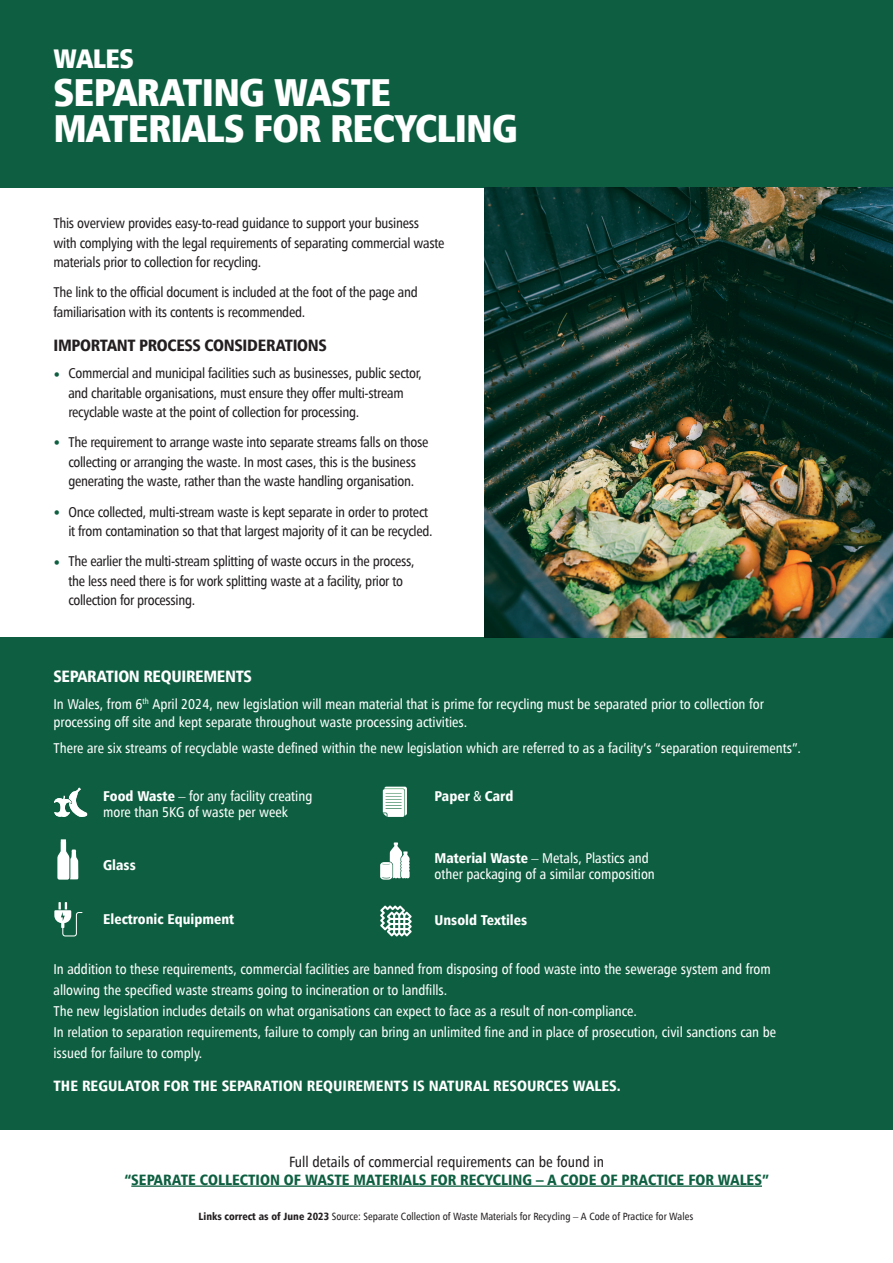
<style>
.page{position:relative;width:893px;height:1263px;background:#fff}
.page>*{position:absolute;margin:0;border:0;box-sizing:border-box;transform-origin:0 0}
.t1{font:900 condensed 39px/36px "Humanist 777 BT";letter-spacing:-.02em;color:#fff}
.t2{font:900 condensed 27px "Humanist 777 BT";letter-spacing:-.02em;color:#fff}
.t3{font:900 condensed 16.5px "Humanist 777 BT";letter-spacing:-.02em;color:#231f20}
.t4{font:900 condensed 16.5px "Humanist 777 BT";letter-spacing:-.02em;color:#fff}
.t5{font:900 condensed 15px "Humanist 777 BT";color:#0e5f41}
.t6{font:900 condensed 15px "Humanist 777 BT";color:#fff}
.t7{font:15px "Humanist 777 BT Cn Rm";color:#231f20}
.t8{font:15px "Humanist 777 BT Cn Rm";color:#0e5f41}
.t9{font:14.25px/19.5px "Humanist 777 BT Cn Rm";letter-spacing:-.02em;color:#231f20}
.t10{font:14.25px/21px "Humanist 777 BT Cn Rm";color:#fff}
.t11{font:900 condensed 14.25px "Humanist 777 BT";color:#fff}
.t12{font:10.5px "Humanist 777 BT Cn Rm";color:#231f20}
.s1{font-family:"Humanist 777 BT";font-weight:900;font-stretch:condensed}
.s2{font-family:"Humanist 777 BT Cn Rm";font-weight:400;font-stretch:normal}
</style>
<div class="page">
<div style="left:0;top:638px;width:893px;height:492px;background:#0e5f41"></div>
<hr style="left:131px;top:1185px;width:631px;height:2px;background:#0e5f41">
<div style="left:0;top:0;width:893px;height:187px;background:#0e5f41"></div>
<img style="left:485px;top:187px;width:408px;height:451px">
<svg style="left:54px;top:788px;width:33px;height:29px"></svg>
<svg style="left:380px;top:842px;width:30px;height:38px"></svg>
<svg style="left:57px;top:839px;width:21px;height:41px"></svg>
<svg style="left:54px;top:902px;width:28px;height:34px"></svg>
<svg style="left:380px;top:905px;width:32px;height:31px"></svg>
<svg style="left:383px;top:787px;width:24px;height:30px"></svg>
<h2 class="t2" style="left:54px;top:42px;width:82px">WALES</h2>
<h1 class="t1" style="left:54px;top:73px;width:466px">SEPARATING WASTE<br>MATERIALS FOR RECYCLING</h1>
<p class="t9" style="left:54px;top:213px;width:393px">This overview provides easy-to-read guidance to support your business with complying with the legal requirements of separating commercial waste materials prior to collection for recycling.</p>
<p class="t9" style="left:54px;top:282px;width:366px">The link to the official document is included at the foot of the page and familiarisation with its contents is recommended.</p>
<p class="t3" style="left:54px;top:335px;width:275px">IMPORTANT PROCESS CONSIDERATIONS</p>
<p class="t8" style="left:52px;top:365px;width:10px">•</p>
<p class="t8" style="left:52px;top:433px;width:10px">•</p>
<p class="t8" style="left:52px;top:504px;width:10px">•</p>
<p class="t8" style="left:52px;top:554px;width:10px">•</p>
<p class="t9" style="left:68px;top:363px;width:355px">Commercial and municipal facilities such as businesses, public sector, and charitable organisations, must ensure they offer multi-stream recyclable waste at the point of collection for processing.</p>
<p class="t9" style="left:68px;top:432px;width:362px">The requirement to arrange waste into separate streams falls on those collecting or arranging the waste. In most cases, this is the business generating the waste, rather than the waste handling organisation.</p>
<p class="t9" style="left:68px;top:502px;width:366px">Once collected, multi-stream waste is kept separate in order to protect it from contamination so that that largest majority of it can be recycled.</p>
<p class="t9" style="left:68px;top:551px;width:348px">The earlier the multi-stream splitting of waste occurs in the process, the less need there is for work splitting waste at a facility, prior to collection for processing.</p>
<p class="t4" style="left:54px;top:666px;width:200px">SEPARATION REQUIREMENTS</p>
<p class="t10" style="left:54px;top:695px;width:712px;line-height:18px">In Wales, from 6<sup>th</sup> April 2024, new legislation will mean material that is prime for recycling must be separated prior to collection for processing off site and kept separate throughout waste processing activities.</p>
<p class="t10" style="left:54px;top:738px;width:749px">There are six streams of recyclable waste defined within the new legislation which are referred to as a facility’s “separation requirements”.</p>
<p class="t10" style="left:103px;top:787px;width:211px;line-height:16.5px"><span class="s1">Food Waste</span> – for any facility creating more than 5KG of waste per week</p>
<p class="t11" style="left:435px;top:787px;width:80px">Paper <span class="s2">&amp;</span> Card</p>
<p class="t11" style="left:103px;top:856px;width:34px">Glass</p>
<p class="t10" style="left:435px;top:849px;width:222px;line-height:16.5px"><span class="s1">Material Waste</span> – Metals, Plastics and other packaging of a similar composition</p>
<p class="t11" style="left:103px;top:910px;width:133px">Electronic Equipment</p>
<p class="t11" style="left:435px;top:911px;width:94px">Unsold Textiles</p>
<p class="t10" style="left:54px;top:958px;width:724px">In addition to these requirements, commercial facilities are banned from disposing of food waste into the sewerage system and from allowing the specified waste streams going to incineration or to landfills.<br>The new legislation includes details on what organisations can expect to face as a result of non-compliance.<br>In relation to separation requirements, failure to comply can bring an unlimited fine and in place of prosecution, civil sanctions can be issued for failure to comply.</p>
<p class="t6" style="left:54px;top:1077px;width:569px">THE REGULATOR FOR THE SEPARATION REQUIREMENTS IS NATURAL RESOURCES WALES.</p>
<p class="t7" style="left:289px;top:1152px;width:317px">Full details of commercial requirements can be found in</p>
<p class="t5" style="left:124px;top:1170px;width:646px">“SEPARATE COLLECTION OF WASTE MATERIALS FOR RECYCLING – A CODE OF PRACTICE FOR WALES”</p>
<p class="t12" style="left:199px;top:1210px;width:496px"><span class="s1">Links correct as of June 2023</span> Source: Separate Collection of Waste Materials for Recycling – A Code of Practice for Wales</p>
</div>
